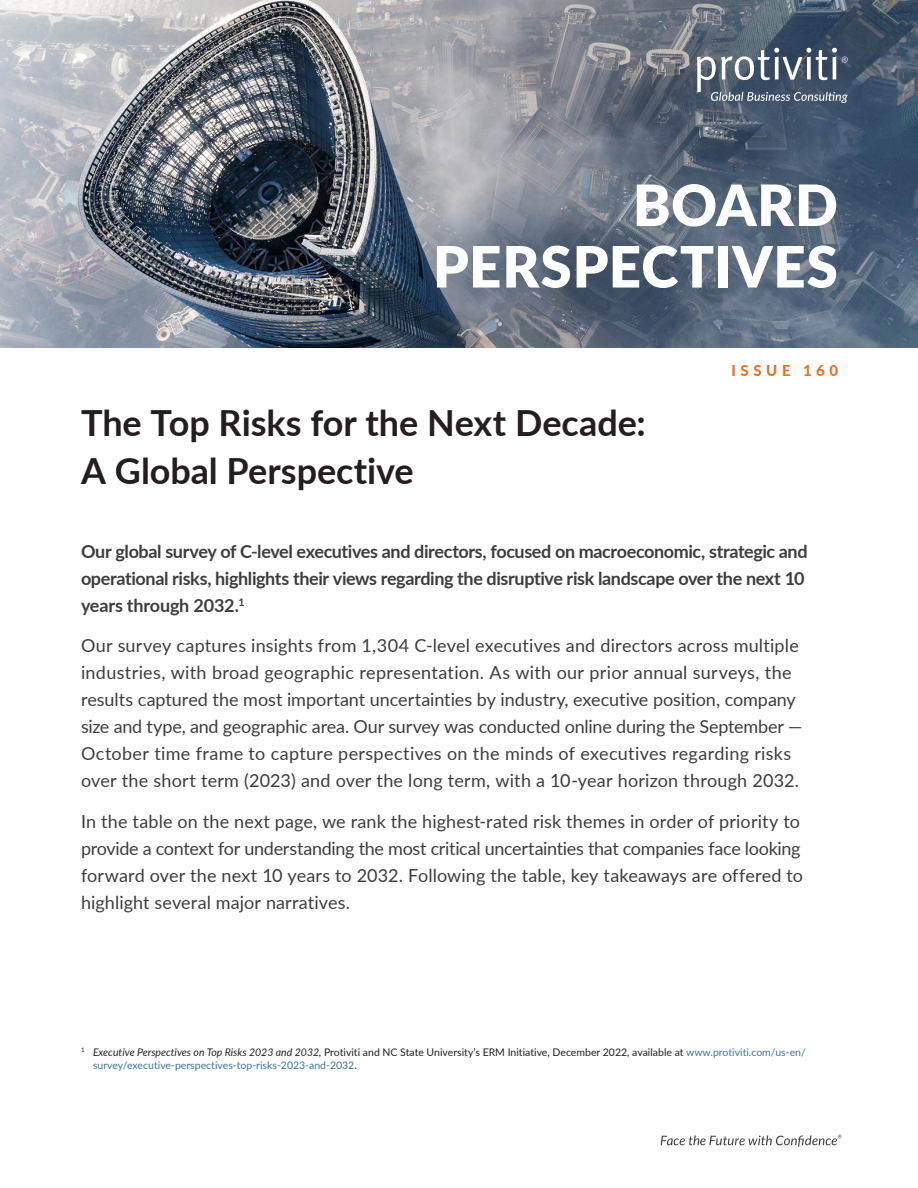
<style>
.page{position:relative;width:918px;height:1188px;background:#fff}
.page>*{position:absolute;margin:0;border:0;box-sizing:border-box;transform-origin:0 0}
.t1{font:900 57px/61.5px "Lato";letter-spacing:.015em;color:#fff;text-align:right}
.Headline_-_24_32_-_B{font:700 36px/48px "Lato";letter-spacing:-.005em;color:#231f20}
.Body_Text_-_12_18{font:18px/27px "Lato";letter-spacing:.005em;color:#3c3d3e}
.Body_Intro_-_12_18{font:700 18px/27px "Lato";letter-spacing:-.02em;color:#3c3d3e}
.t2{font:800 15px "Lato";letter-spacing:.305em;color:#ea7024}
.Footnote_-_7_9{font:10.5px/13.5px "Lato";color:#3b7898}
.s1{font-style:italic;color:#231f20}
.s2{color:#231f20}
</style>
<div class="page">
<svg style="left:661px;top:1135px;width:181px;height:12px"></svg>
<img style="left:0;top:0;width:918px;height:348px">
<svg style="left:697px;top:48px;width:151px;height:55px;background:#687586"></svg>
<h1 class="t1" style="left:433px;top:172px;width:406px">BOARD<br>PERSPECTIVES</h1>
<p class="Headline_-_24_32_-_B" style="left:81px;top:397px;width:566px">The Top Risks for the Next Decade:<br>A Global Perspective</p>
<p class="t2" style="left:731px;top:360px;width:108px">ISSUE 160</p>
<p class="Body_Intro_-_12_18" style="left:81px;top:537px;width:728px">Our global survey of C-level executives and directors, focused on macroeconomic, strategic and operational risks, highlights their views regarding the disruptive risk landscape over the next 10 years through 2032.<sup>1</sup></p>
<p class="Body_Text_-_12_18" style="left:81px;top:631px;width:723px">Our survey captures insights from 1,304 C-level executives and directors across multiple industries, with broad geographic representation. As with our prior annual surveys, the results captured the most important uncertainties by industry, executive position, company size and type, and geographic area. Our survey was conducted online during the September — October time frame to capture perspectives on the minds of executives regarding risks over the short term (2023) and over the long term, with a 10-year horizon through 2032.</p>
<p class="Body_Text_-_12_18" style="left:81px;top:807px;width:724px">In the table on the next page, we rank the highest-rated risk themes in order of priority to provide a context for understanding the most critical uncertainties that companies face looking forward over the next 10 years to 2032. Following the table, key takeaways are offered to highlight several major narratives.</p>
<p class="Footnote_-_7_9" style="left:93px;top:1045px;width:714px;text-indent:-12px"><sup>1</sup> <span class="s1">Executive Perspectives on Top Risks 2023 and 2032,</span> <span class="s2">Protiviti and NC State University’s ERM Initiative, December 2022, available at</span> www.protiviti.com/us-en/ survey/executive-perspectives-top-risks-2023-and-2032<span class="s2">.</span></p>
</div>
